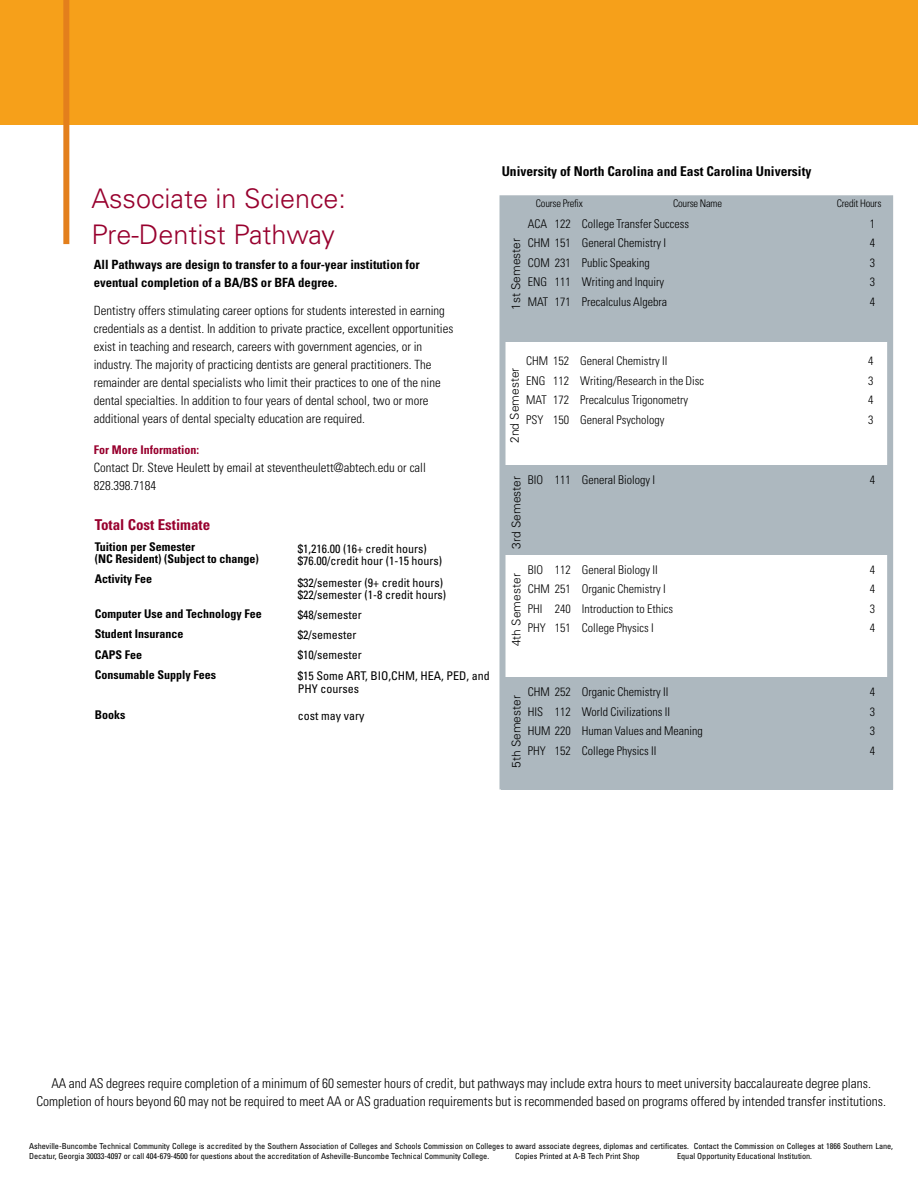
<style>
.page{position:relative;width:918px;height:1188px;background:#fff}
.page>*{position:absolute;margin:0;border:0;box-sizing:border-box;transform-origin:0 0}
.t1{font:300 27px/36px "Univers LT Std";color:#98002e}
.t2{font:700 condensed 15px "Univers LT Std";color:#98002e}
.t3{font:300 condensed 13.5px/18px "Univers LT Std";color:#000;text-align:center}
.t4{font:700 condensed 13.5px "Univers LT Std";color:#000}
.t5{font:300 condensed 12.75px/18px "Univers LT Std";color:#000}
.t6{font:700 condensed 12.75px/18px "Univers LT Std";color:#000}
.t7{font:300 condensed 12px "Univers LT Std";color:#000}
.t8{font:condensed 12px/20.2px "Univers LT Std";color:#000}
.t9{font:700 condensed 12px/20.2px "Univers LT Std";color:#000}
.t10{font:300 12px "Univers LT Std";color:#000}
.t11{font:700 condensed 12px "Univers LT Std";color:#98002e}
.t12{font:300 condensed 10.5px "Univers LT Std";letter-spacing:-.02em;color:#000}
.t13{font:condensed 8.25px/9.9px "Univers LT Std";letter-spacing:-.005em;color:#000}
</style>
<div class="page">
<div style="left:0;top:0;width:918px;height:125px;background:#f6a01a"></div>
<div style="left:63px;top:0;width:6px;height:244px;background:#e37f1c"></div>
<div style="left:500px;top:195px;width:393px;height:594px;border:6px solid #adb8bf"></div>
<div style="left:502px;top:465px;width:391px;height:90px;background:#adb8bf"></div>
<div style="left:502px;top:198px;width:391px;height:144px;background:#adb8bf"></div>
<div style="left:502px;top:677px;width:391px;height:112px;background:#adb8bf"></div>
<h1 class="t1" style="left:92px;top:180px;width:256px">Associate in Science:<br>Pre-Dentist Pathway</h1>
<p class="t6" style="left:94px;top:256px;width:328px">All Pathways are design to transfer to a four-year institution for eventual completion of a BA/BS or BFA degree.</p>
<p class="t5" style="left:94px;top:301px;width:361px">Dentistry offers stimulating career options for students interested in earning credentials as a dentist. In addition to private practice, excellent opportunities exist in teaching and research, careers with government agencies, or in industry. The majority of practicing dentists are general practitioners. The remainder are dental specialists who limit their practices to one of the nine dental specialties. In addition to four years of dental school, two or more additional years of dental specialty education are required.</p>
<p class="t11" style="left:94px;top:443px;width:107px">For More Information:</p>
<p class="t5" style="left:94px;top:459px;width:334px">Contact Dr. Steve Heulett by email at steventheulett@abtech.edu or call<br>828.398.7184</p>
<p class="t2" style="left:95px;top:516px;width:117px">Total Cost Estimate</p>
<p class="t9" style="left:95px;top:540px;width:166px;line-height:12px">Tuition per Semester<br>(NC Resident) (Subject to change)</p>
<p class="t9" style="left:95px;top:569px;width:59px">Activity Fee</p>
<p class="t9" style="left:95px;top:604px;width:169px">Computer Use and Technology Fee<br>Student Insurance<br>CAPS Fee<br>Consumable Supply Fees</p>
<p class="t9" style="left:95px;top:705px;width:32px">Books</p>
<p class="t8" style="left:298px;top:543px;width:146px;line-height:12px">$1,216.00 (16+ credit hours) $76.00/credit hour (1-15 hours)</p>
<p class="t8" style="left:298px;top:576px;width:150px;line-height:12px">$32/semester (9+ credit hours) $22/semester (1-8 credit hours)</p>
<p class="t8" style="left:298px;top:604px;width:194px">$48/semester<br>$2/semester<br>$10/semester<br>$15 Some ART, BIO,CHM, HEA, PED, and</p>
<p class="t8" style="left:298px;top:679px;width:63px">PHY courses</p>
<p class="t8" style="left:298px;top:706px;width:68px">cost may vary</p>
<p class="t4" style="left:502px;top:163px;width:311px">University of North Carolina and East Carolina University</p>
<p class="t12" style="left:536px;top:197px;width:48px">Course Prefix</p>
<p class="t12" style="left:673px;top:197px;width:50px">Course Name</p>
<p class="t12" style="left:837px;top:197px;width:46px">Credit Hours</p>
<p class="t7" style="left:528px;top:216px;width:163px">ACA 122 College Transfer Success</p>
<p class="t7" style="left:870px;top:216px;width:7px">1</p>
<p class="t7" style="left:528px;top:236px;width:140px">CHM 151 General Chemistry I</p>
<p class="t7" style="left:870px;top:236px;width:7px">4</p>
<p class="t7" style="left:528px;top:255px;width:124px">COM 231 Public Speaking</p>
<p class="t7" style="left:870px;top:255px;width:7px">3</p>
<p class="t7" style="left:528px;top:275px;width:138px">ENG 111 Writing and Inquiry</p>
<p class="t7" style="left:870px;top:275px;width:7px">3</p>
<p class="t7" style="left:528px;top:294px;width:141px">MAT 171 Precalculus Algebra</p>
<p class="t7" style="left:870px;top:294px;width:7px">4</p>
<p class="t10" style="left:509px;top:310px;width:74px;rotate:-90deg">1st Semester</p>
<p class="t7" style="left:526px;top:354px;width:143px">CHM 152 General Chemistry II</p>
<p class="t7" style="left:868px;top:354px;width:7px">4</p>
<p class="t7" style="left:526px;top:373px;width:180px">ENG 112 Writing/Research in the Disc</p>
<p class="t7" style="left:868px;top:373px;width:7px">3</p>
<p class="t7" style="left:526px;top:393px;width:163px">MAT 172 Precalculus Trigonometry</p>
<p class="t7" style="left:868px;top:393px;width:7px">4</p>
<p class="t7" style="left:526px;top:412px;width:140px">PSY 150 General Psychology</p>
<p class="t7" style="left:868px;top:412px;width:7px">3</p>
<p class="t10" style="left:507px;top:443px;width:77px;rotate:-90deg">2nd Semester</p>
<p class="t10" style="left:509px;top:549px;width:74px;rotate:-90deg">3rd Semester</p>
<p class="t10" style="left:509px;top:646px;width:74px;rotate:-90deg">4th Semester</p>
<p class="t7" style="left:528px;top:472px;width:129px">BIO 111 General Biology I</p>
<p class="t7" style="left:870px;top:472px;width:7px">4</p>
<p class="t7" style="left:528px;top:562px;width:131px">BIO 112 General Biology II</p>
<p class="t7" style="left:870px;top:562px;width:7px">4</p>
<p class="t7" style="left:528px;top:582px;width:139px">CHM 251 Organic Chemistry I</p>
<p class="t7" style="left:870px;top:582px;width:7px">4</p>
<p class="t7" style="left:528px;top:601px;width:147px">PHI 240 Introduction to Ethics</p>
<p class="t7" style="left:870px;top:601px;width:7px">3</p>
<p class="t7" style="left:528px;top:621px;width:127px">PHY 151 College Physics I</p>
<p class="t7" style="left:870px;top:621px;width:7px">4</p>
<p class="t10" style="left:509px;top:768px;width:74px;rotate:-90deg">5th Semester</p>
<p class="t7" style="left:528px;top:685px;width:142px">CHM 252 Organic Chemistry II</p>
<p class="t7" style="left:870px;top:685px;width:7px">4</p>
<p class="t7" style="left:528px;top:704px;width:144px">HIS 112 World Civilizations II</p>
<p class="t7" style="left:870px;top:704px;width:7px">3</p>
<p class="t7" style="left:528px;top:724px;width:176px">HUM 220 Human Values and Meaning</p>
<p class="t7" style="left:870px;top:724px;width:7px">3</p>
<p class="t7" style="left:528px;top:743px;width:130px">PHY 152 College Physics II</p>
<p class="t7" style="left:870px;top:743px;width:7px">4</p>
<p class="t3" style="left:36px;top:1075px;width:851px">AA and AS degrees require completion of a minimum of 60 semester hours of credit, but pathways may include extra hours to meet university baccalaureate degree plans.<br>Completion of hours beyond 60 may not be required to meet AA or AS graduation requirements but is recommended based on programs offered by intended transfer institutions.</p>
<p class="t13" style="left:29px;top:1141px;width:865px">Asheville-Buncombe Technical Community College is accredited by the Southern Association of Colleges and Schools Commission on Colleges to award associate degrees, diplomas and certificates. Contact the Commission on Colleges at 1866 Southern Lane,<br>Decatur, Georgia 30033-4097 or call 404-679-4500 for questions about the accreditation of Asheville-Buncombe Technical Community College.</p>
<p class="t13" style="left:515px;top:1151px;width:126px">Copies Printed at A-B Tech Print Shop</p>
<p class="t13" style="left:677px;top:1151px;width:136px">Equal Opportunity Educational Institution.</p>
</div>
